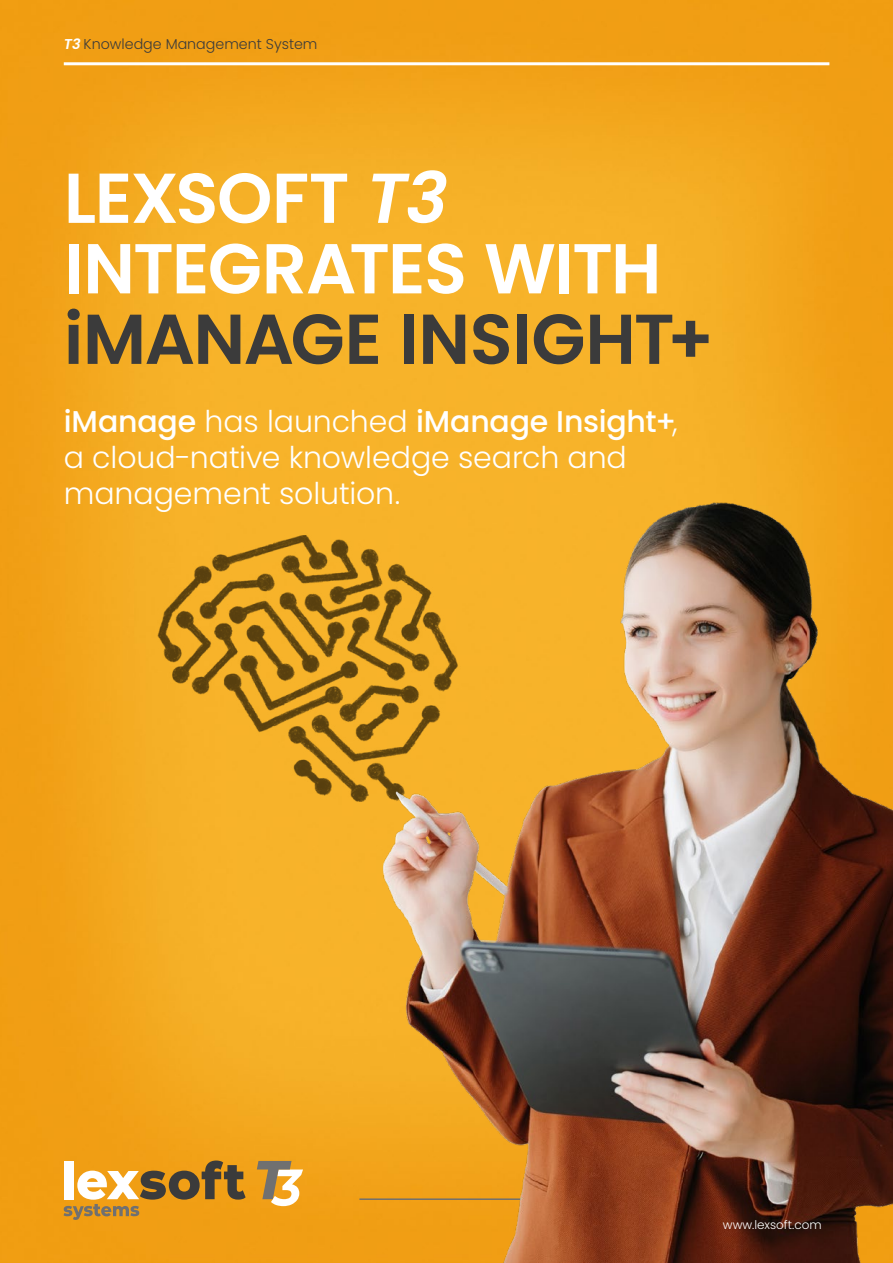
<style>
.page{position:relative;width:893px;height:1263px;background:#fff}
.page>*{position:absolute;margin:0;border:0;box-sizing:border-box;transform-origin:0 0}
.t1{font:600 70.5px/70.5px "Poppins";letter-spacing:-.02em;color:#fff}
.t2{font:600 70.5px "Poppins";letter-spacing:-.01em;color:#3b3b3b}
.t3{font:300 30px/36px "Poppins";letter-spacing:-.005em;color:#fff}
.t4{font:300 14.25px "Poppins";color:#3b3b3b}
.t5{font:300 12px "Poppins";color:#fff}
.s1{font-weight:600;font-style:italic;color:#fff}
.s2{font-style:italic}
.s3{font-weight:500}
</style>
<div class="page">
<img style="left:0;top:0;width:893px;height:1263px">
<hr style="left:64px;top:62px;width:765px;height:3px;background:#fff">
<img style="left:113px;top:536px;width:228px;height:266px">
<img style="left:341px;top:478px;width:552px;height:785px">
<svg style="left:257px;top:1161px;width:46px;height:45px"></svg>
<svg style="left:64px;top:1160px;width:182px;height:60px;background:#ca9640"></svg>
<p class="t4" style="left:64px;top:36px;width:255px"><span class="s1">T3</span> Knowledge Management System</p>
<h1 class="t1" style="left:64px;top:163px;width:599px">LEXSOFT <span class="s2">T3<br></span>INTEGRATES WITH</h1>
<h1 class="t2" style="left:64px;top:298px;width:652px">iMANAGE INSIGHT+</h1>
<p class="t3" style="left:64px;top:404px;width:615px"><span class="s3">iManage</span> has launched <span class="s3">iManage Insight+</span>, a cloud-native knowledge search and management solution.</p>
<p class="t5" style="left:723px;top:1218px;width:100px">www.lexsoft.com</p>
</div>
